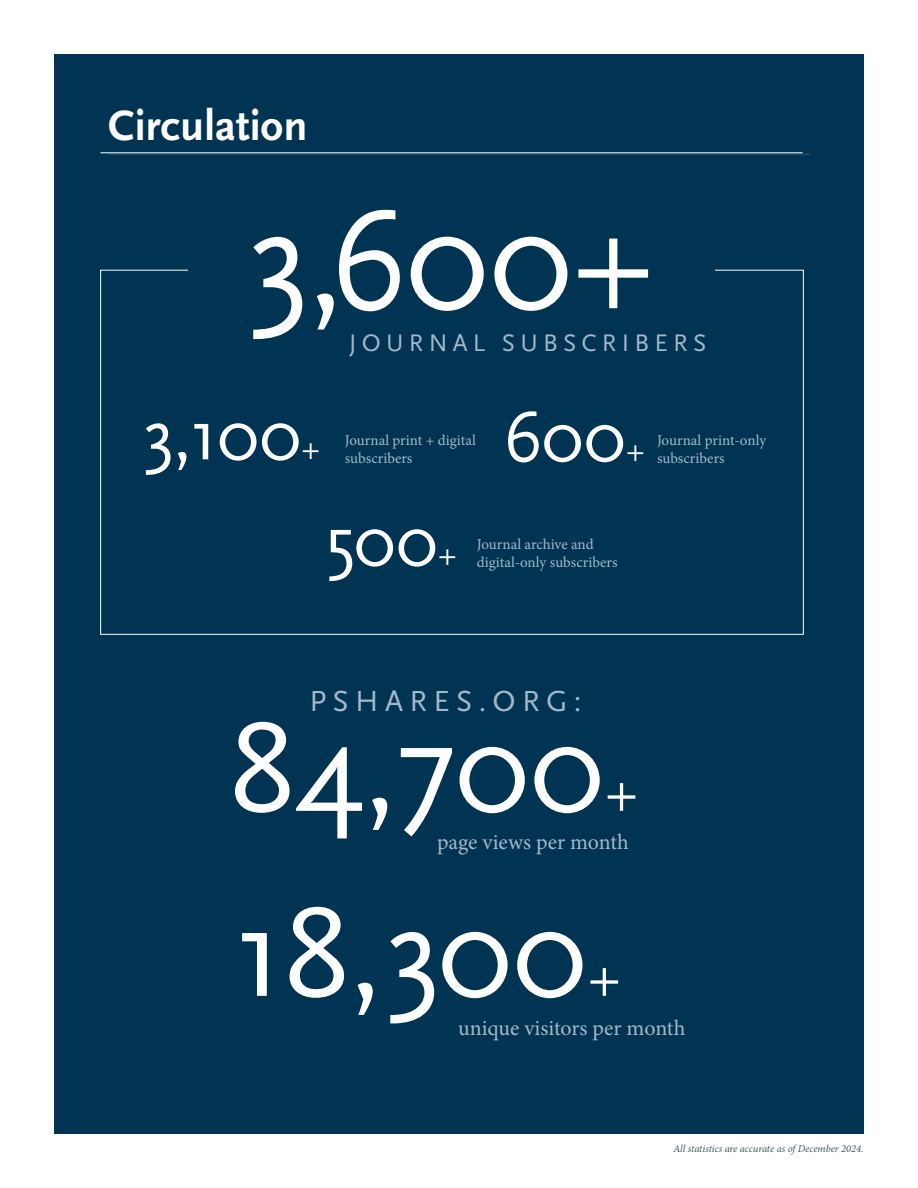
<style>
.page{position:relative;width:918px;height:1188px;background:#fff}
.page>*{position:absolute;margin:0;border:0;box-sizing:border-box;transform-origin:0 0}
.t1{font:146.85px "Scala Sans Pro";color:#fff}
.t2{font:131.4px "Scala Sans Pro";color:#fff}
.t3{font:73.95px "Scala Sans Pro";color:#fff}
.t4{font:58.5px "Scala Sans Pro";color:#fff}
.t5{font:700 44.25px "Scala Sans Pro";color:#fff}
.t6{font:33px "Scala Sans Pro";color:#fff}
.t7{font:30.3px "Scala Sans Pro";letter-spacing:.21em;color:#a4b8cb}
.t8{font:24.9px "Scala Sans Pro";letter-spacing:.21em;color:#a4b8cb}
.t9{font:21.9px "Minion Pro";color:#a4b8cb}
.t10{font:15px/18.3px "Minion Pro";color:#a4b8cb}
.t11{font:italic 10.5px "Minion Pro";letter-spacing:-.005em;color:#415765}
.s1{font-family:"Scala Sans Pro";font-size:33px;color:#fff}
</style>
<div class="page">
<div style="left:54px;top:54px;width:810px;height:1080px;background:#003452"></div>
<hr style="left:108px;top:154px;width:702px;height:1px;background:#415765">
<hr style="left:100px;top:153px;width:702px;height:1px;background:#fff">
<h3 class="t5" style="left:108px;top:101px;width:201px">Circulation</h3>
<h1 class="t1" style="left:245px;top:176px;width:412px">3,600+</h1>
<h3 class="t8" style="left:349px;top:328px;width:359px">JOURNAL SUBSCRIBERS</h3>
<h3 class="t3" style="left:142px;top:393px;width:162px">3,100</h3>
<p class="t10" style="left:345px;top:431px;width:133px;text-indent:-42px"><span class="s1">+</span> Journal print + digital subscribers</p>
<h3 class="t3" style="left:502px;top:394px;width:126px">600</h3>
<h3 class="t6" style="left:627px;top:431px;width:20px">+</h3>
<p class="t10" style="left:657px;top:431px;width:111px">Journal print-only subscribers</p>
<h3 class="t3" style="left:324px;top:499px;width:116px">500</h3>
<h3 class="t6" style="left:439px;top:536px;width:20px">+</h3>
<p class="t10" style="left:477px;top:535px;width:142px">Journal archive and digital-only subscribers</p>
<h3 class="t7" style="left:309px;top:684px;width:274px">PSHARES.ORG:</h3>
<h2 class="t2" style="left:230px;top:693px;width:378px">84,700</h2>
<h3 class="t4" style="left:606px;top:758px;width:34px">+</h3>
<h3 class="t9" style="left:437px;top:828px;width:193px">page views per month</h3>
<h2 class="t2" style="left:233px;top:878px;width:358px">18,300</h2>
<h3 class="t4" style="left:589px;top:943px;width:34px">+</h3>
<h3 class="t9" style="left:458px;top:1013px;width:229px">unique visitors per month</h3>
<p class="t11" style="left:674px;top:1142px;width:192px">All statistics are accurate as of December 2024.</p>
</div>
